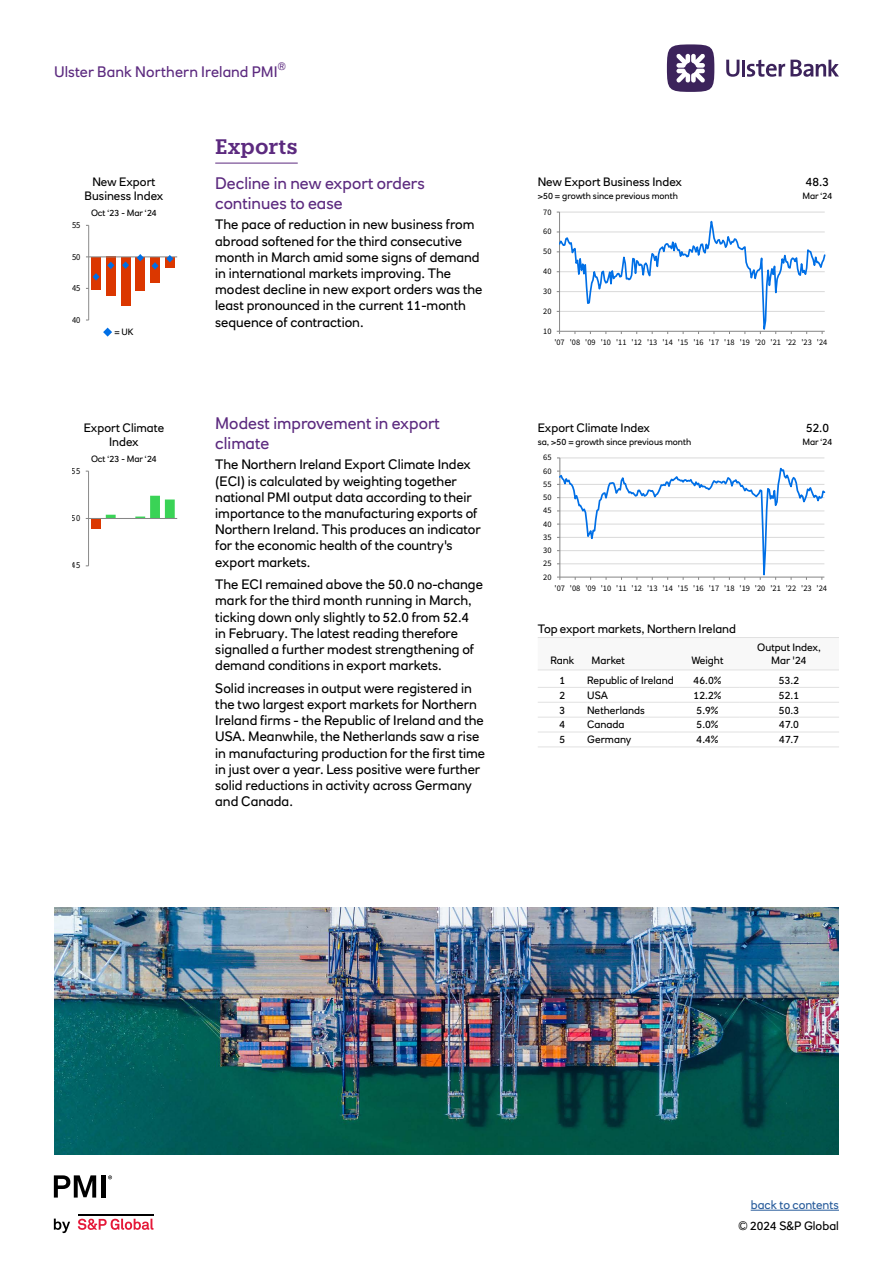
<style>
.page{position:relative;width:893px;height:1263px;background:#fff}
.page>*{position:absolute;margin:0;border:0;box-sizing:border-box;transform-origin:0 0}
.Section_header{font:600 21px "Knile";color:#5c2a7f}
.Body_subheader{font:16.5px/19.8px "RN House Sans";color:#5c2a7f}
.t1{font:15px "RN House Sans";letter-spacing:.005em;color:#5c2a7f}
.Body_copy{font:13.5px/16.2px "RN House Sans";color:#000}
.t2{font:12px/14.4px "RN House Sans";color:#000;text-align:center}
.t3{font:12px "RN House Sans";color:#275b9b}
.t4{font:10.5px/12.6px "RN House Sans";color:#000;text-align:center}
.t5{font:10.5px "RN House Sans";color:#5c2a7f}
.t6{font:9.15px "Source Sans Pro";letter-spacing:.005em;color:#000;scale:.93 1}
.t7{font:9.15px "Source Sans Pro";letter-spacing:.005em;color:#000;scale:.92 1}
.t8{font:9px "RN House Sans";color:#000}
.t9{font:8.4px "Source Sans Pro";letter-spacing:-.005em;color:#000}
</style>
<div class="page">
<svg style="left:54px;top:1218px;width:16px;height:15px"></svg>
<svg style="left:78px;top:1218px;width:75px;height:12px"></svg>
<hr style="left:78px;top:1213px;width:75px;height:2px;background:#000">
<svg style="left:54px;top:1175px;width:42px;height:22px"></svg>
<div style="left:101px;top:1175px;width:5px;height:22px;background:#000"></div>
<svg style="left:108px;top:1175px;width:4px;height:4px"></svg>
<hr style="left:742px;top:60px;width:3px;height:16px;background:#3c235b">
<svg style="left:726px;top:60px;width:13px;height:17px"></svg>
<svg style="left:747px;top:60px;width:92px;height:17px"></svg>
<div style="left:667px;top:44px;width:47px;height:48px;background:#3c235b;border-radius:50%"></div>
<svg style="left:676px;top:54px;width:29px;height:29px"></svg>
<hr style="left:751px;top:1210px;width:88px;height:1px;background:#275b9b">
<img style="left:54px;top:908px;width:785px;height:246px">
<div style="left:91px;top:518px;width:10px;height:11px;background:#db3700"></div>
<svg style="left:106px;top:496px;width:69px;height:22px"></svg>
<hr style="left:88px;top:471px;width:1px;height:95px;background:#868686">
<hr style="left:89px;top:518px;width:88px;height:1px;background:#868686">
<hr style="left:215px;top:163px;width:83px;height:1px;background:#5c2a7f">
<svg style="left:557px;top:458px;width:268px;height:122px"></svg>
<svg style="left:557px;top:212px;width:268px;height:122px"></svg>
<div style="left:91px;top:257px;width:10px;height:33px;background:#db3700"></div>
<div style="left:106px;top:257px;width:10px;height:39px;background:#db3700"></div>
<div style="left:121px;top:257px;width:9px;height:48px;background:#db3700"></div>
<div style="left:135px;top:257px;width:10px;height:33px;background:#db3700"></div>
<div style="left:150px;top:257px;width:10px;height:26px;background:#db3700"></div>
<div style="left:165px;top:257px;width:10px;height:11px;background:#db3700"></div>
<hr style="left:88px;top:225px;width:1px;height:95px;background:#868686">
<hr style="left:89px;top:257px;width:88px;height:1px;background:#868686">
<svg style="left:93px;top:273px;width:7px;height:8px"></svg>
<svg style="left:107px;top:262px;width:7px;height:7px"></svg>
<svg style="left:122px;top:261px;width:7px;height:8px"></svg>
<svg style="left:137px;top:254px;width:7px;height:8px"></svg>
<svg style="left:151px;top:262px;width:8px;height:8px"></svg>
<svg style="left:166px;top:255px;width:7px;height:7px"></svg>
<svg style="left:103px;top:328px;width:9px;height:9px"></svg>
<hr style="left:538px;top:687px;width:49px;height:1px;background:#e1e1e1">
<hr style="left:587px;top:687px;width:89px;height:1px;background:#e1e1e1">
<hr style="left:676px;top:687px;width:63px;height:1px;background:#e1e1e1">
<hr style="left:739px;top:687px;width:100px;height:1px;background:#e1e1e1">
<hr style="left:538px;top:702px;width:49px;height:1px;background:#e1e1e1">
<hr style="left:587px;top:702px;width:89px;height:1px;background:#e1e1e1">
<hr style="left:676px;top:702px;width:63px;height:1px;background:#e1e1e1">
<hr style="left:739px;top:702px;width:100px;height:1px;background:#e1e1e1">
<hr style="left:538px;top:717px;width:49px;height:1px;background:#e1e1e1">
<hr style="left:587px;top:717px;width:89px;height:1px;background:#e1e1e1">
<hr style="left:676px;top:717px;width:63px;height:1px;background:#e1e1e1">
<hr style="left:739px;top:717px;width:100px;height:1px;background:#e1e1e1">
<hr style="left:538px;top:732px;width:49px;height:1px;background:#e1e1e1">
<hr style="left:587px;top:732px;width:89px;height:1px;background:#e1e1e1">
<hr style="left:676px;top:732px;width:63px;height:1px;background:#e1e1e1">
<hr style="left:739px;top:732px;width:100px;height:1px;background:#e1e1e1">
<hr style="left:538px;top:746px;width:49px;height:1px;background:#e1e1e1">
<hr style="left:676px;top:746px;width:63px;height:1px;background:#e1e1e1">
<hr style="left:739px;top:746px;width:100px;height:1px;background:#e1e1e1">
<hr style="left:587px;top:746px;width:89px;height:1px;background:#e1e1e1">
<hr style="left:538px;top:637px;width:49px;height:1px;background:#e1e1e1">
<hr style="left:587px;top:637px;width:89px;height:1px;background:#e1e1e1">
<hr style="left:676px;top:637px;width:63px;height:1px;background:#e1e1e1">
<hr style="left:739px;top:637px;width:100px;height:1px;background:#e1e1e1">
<hr style="left:538px;top:669px;width:49px;height:1px;background:#e1e1e1">
<hr style="left:587px;top:669px;width:89px;height:1px;background:#e1e1e1">
<hr style="left:676px;top:669px;width:63px;height:1px;background:#e1e1e1">
<hr style="left:739px;top:669px;width:100px;height:1px;background:#e1e1e1">
<p class="t5" style="left:278px;top:59px;width:10px">®</p>
<p class="t1" style="left:54px;top:63px;width:225px">Ulster Bank Northern Ireland PMI</p>
<h1 class="Section_header" style="left:215px;top:134px;width:84px">Exports</h1>
<p class="t2" style="left:85px;top:174px;width:80px">New Export<br>Business Index</p>
<p class="t6" style="left:72px;top:219px;width:11px">55</p>
<p class="t6" style="left:72px;top:251px;width:11px">50</p>
<p class="t6" style="left:72px;top:282px;width:11px">45</p>
<p class="t6" style="left:72px;top:314px;width:11px">40</p>
<p class="t8" style="left:91px;top:208px;width:67px">Oct ‘23 - Mar ‘24</p>
<p class="t8" style="left:114px;top:327px;width:21px">= UK</p>
<p class="Body_subheader" style="left:215px;top:173px;width:211px">Decline in new export orders continues to ease</p>
<p class="Body_copy" style="left:215px;top:217px;width:269px">The pace of reduction in new business from abroad softened for the third consecutive month in March amid some signs of demand in international markets improving. The modest decline in new export orders was the least pronounced in the current 11-month sequence of contraction.</p>
<p class="t2" style="left:538px;top:174px;width:146px">New Export Business Index</p>
<p class="t8" style="left:538px;top:191px;width:142px">&gt;50 = growth since previous month</p>
<p class="t8" style="left:802px;top:191px;width:32px">Mar ‘24</p>
<p class="t2" style="left:806px;top:174px;width:25px">48.3</p>
<p class="t9" style="left:543px;top:207px;width:10px">70</p>
<p class="t9" style="left:543px;top:226px;width:10px">60</p>
<p class="t9" style="left:543px;top:246px;width:10px">50</p>
<p class="t9" style="left:543px;top:266px;width:10px">40</p>
<p class="t9" style="left:543px;top:286px;width:10px">30</p>
<p class="t9" style="left:543px;top:306px;width:10px">20</p>
<p class="t9" style="left:543px;top:326px;width:10px">10</p>
<p class="t9" style="left:554px;top:337px;width:274px">'07 '08 '09 '10 '11 '12 '13 '14 '15 '16 '17 '18 '19 '20 '21 '22 '23 '24</p>
<p class="t2" style="left:84px;top:420px;width:82px">Export Climate<br>Index</p>
<p class="t7" style="left:72px;top:465px;width:11px">55</p>
<p class="t8" style="left:91px;top:453px;width:67px">Oct ‘23 - Mar ‘24</p>
<p class="t7" style="left:72px;top:512px;width:11px">50</p>
<p class="t7" style="left:72px;top:560px;width:11px">45</p>
<p class="Body_subheader" style="left:215px;top:413px;width:226px">Modest improvement in export climate</p>
<p class="Body_copy" style="left:215px;top:456px;width:267px">The Northern Ireland Export Climate Index (ECI) is calculated by weighting together national PMI output data according to their importance to the manufacturing exports of Northern Ireland. This produces an indicator for the economic health of the country's export markets.</p>
<p class="Body_copy" style="left:215px;top:576px;width:269px">The ECI remained above the 50.0 no-change mark for the third month running in March, ticking down only slightly to 52.0 from 52.4 in February. The latest reading therefore signalled a further modest strengthening of demand conditions in export markets.</p>
<p class="Body_copy" style="left:215px;top:680px;width:271px">Solid increases in output were registered in the two largest export markets for Northern Ireland firms - the Republic of Ireland and the USA. Meanwhile, the Netherlands saw a rise in manufacturing production for the first time in just over a year. Less positive were further solid reductions in activity across Germany and Canada.</p>
<p class="t2" style="left:538px;top:420px;width:114px">Export Climate Index</p>
<p class="t8" style="left:538px;top:436px;width:155px">sa, &gt;50 = growth since previous month</p>
<p class="t8" style="left:802px;top:436px;width:32px">Mar ‘24</p>
<p class="t2" style="left:806px;top:420px;width:25px">52.0</p>
<p class="t9" style="left:543px;top:452px;width:10px">65</p>
<p class="t9" style="left:543px;top:466px;width:10px">60</p>
<p class="t9" style="left:543px;top:479px;width:10px">55</p>
<p class="t9" style="left:543px;top:492px;width:10px">50</p>
<p class="t9" style="left:543px;top:505px;width:10px">45</p>
<p class="t9" style="left:543px;top:519px;width:10px">40</p>
<p class="t9" style="left:543px;top:532px;width:10px">35</p>
<p class="t9" style="left:543px;top:545px;width:10px">30</p>
<p class="t9" style="left:543px;top:558px;width:10px">25</p>
<p class="t9" style="left:543px;top:572px;width:10px">20</p>
<p class="t9" style="left:555px;top:583px;width:274px">'07 '08 '09 '10 '11 '12 '13 '14 '15 '16 '17 '18 '19 '20 '21 '22 '23 '24</p>
<p class="t2" style="left:538px;top:622px;width:200px">Top export markets, Northern Ireland</p>
<p class="t4" style="left:551px;top:654px;width:25px">Rank</p>
<p class="t4" style="left:592px;top:654px;width:35px">Market</p>
<p class="t4" style="left:691px;top:654px;width:34px">Weight</p>
<p class="t4" style="left:757px;top:641px;width:65px">Output Index,<br>Mar '24</p>
<p class="t4" style="left:560px;top:674px;width:7px">1</p>
<p class="t4" style="left:587px;top:674px;width:88px">Republic of Ireland</p>
<p class="t4" style="left:694px;top:674px;width:29px">46.0%</p>
<p class="t4" style="left:779px;top:674px;width:22px">53.2</p>
<p class="t4" style="left:560px;top:689px;width:7px">2</p>
<p class="t4" style="left:587px;top:689px;width:22px">USA</p>
<p class="t4" style="left:694px;top:689px;width:29px">12.2%</p>
<p class="t4" style="left:779px;top:689px;width:22px">52.1</p>
<p class="t4" style="left:560px;top:703px;width:7px">3</p>
<p class="t4" style="left:587px;top:703px;width:59px">Netherlands</p>
<p class="t4" style="left:696px;top:703px;width:24px">5.9%</p>
<p class="t4" style="left:779px;top:703px;width:22px">50.3</p>
<p class="t4" style="left:560px;top:718px;width:7px">4</p>
<p class="t4" style="left:587px;top:718px;width:39px">Canada</p>
<p class="t4" style="left:696px;top:718px;width:24px">5.0%</p>
<p class="t4" style="left:779px;top:718px;width:21px">47.0</p>
<p class="t4" style="left:560px;top:733px;width:7px">5</p>
<p class="t4" style="left:587px;top:733px;width:46px">Germany</p>
<p class="t4" style="left:696px;top:733px;width:24px">4.4%</p>
<p class="t4" style="left:779px;top:733px;width:21px">47.7</p>
<p class="t3" style="left:751px;top:1197px;width:90px">back to contents</p>
<p class="t2" style="left:739px;top:1218px;width:102px">© 2024 S&amp;P Global</p>
</div>
